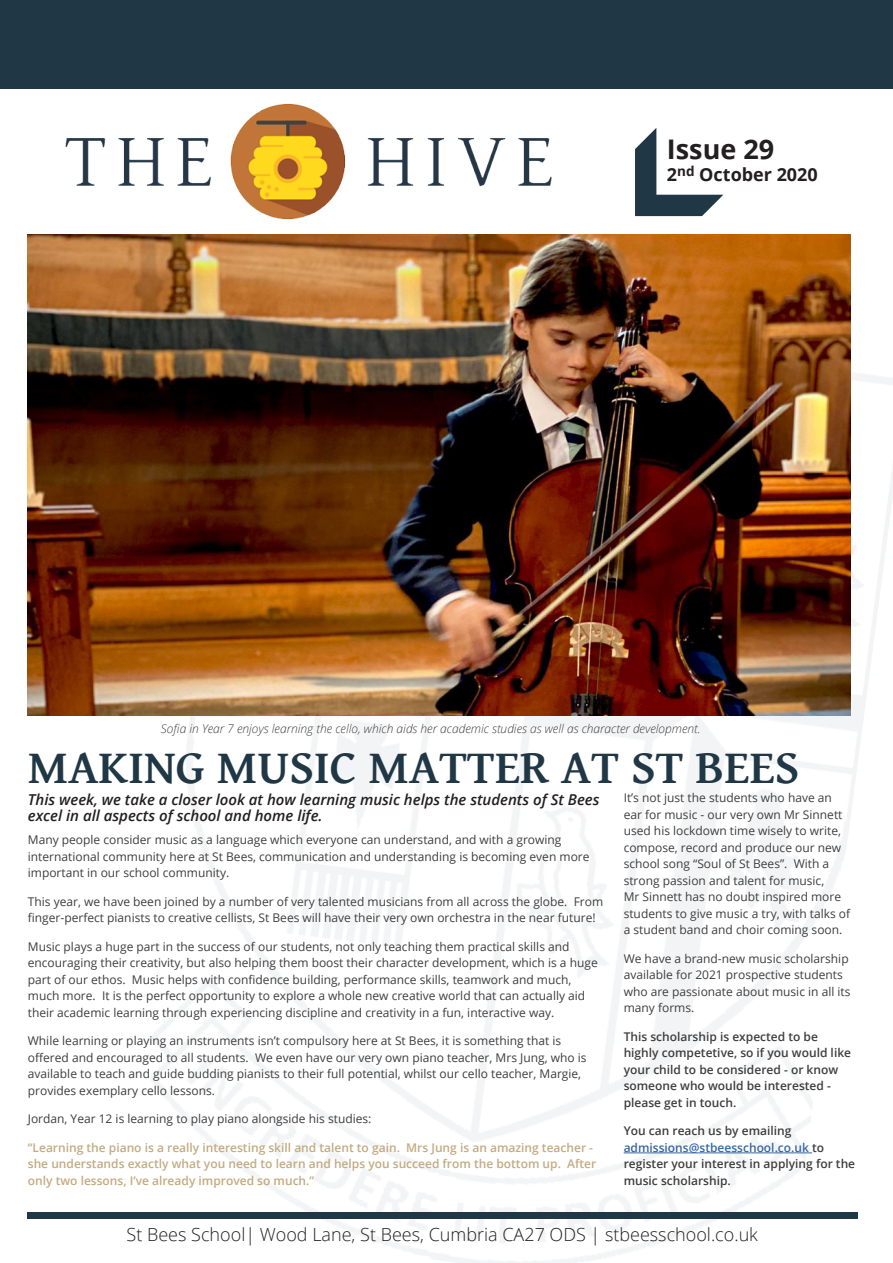
<style>
.page{position:relative;width:893px;height:1263px;background:#fff}
.page>*{position:absolute;margin:0;border:0;box-sizing:border-box;transform-origin:0 0}
._02_Article_Title{font:700 48px "Gentium Basic";color:#203746}
.t1{font:700 27px "Open Sans";color:#231f20}
.t2{font:300 18px "Open Sans";color:#231f20}
.t3{font:700 18px "Open Sans";color:#231f20}
._05a_body_text_Intro{font:italic 600 15px/16.5px "Open Sans";color:#231f20}
._05_body_text{font:12px/16.5px "Open Sans";color:#3e3e3f}
._05_body_text-2{font:600 12px/16.5px "Open Sans";color:#3e3e3f}
._05_body_text-3{font:600 12px/16.5px "Open Sans";color:#c2ab80}
._05_body_text-4{font:italic 300 12px "Open Sans";color:#3e3e3f}
.s1{color:#3667a4}
</style>
<div class="page">
<img style="left:124px;top:277px;width:769px;height:986px">
<img style="left:28px;top:234px;width:822px;height:482px">
<div style="left:0;top:0;width:893px;height:88px;background:#203746"></div>
<hr style="left:624px;top:1152px;width:188px;height:1px;background:#3667a4">
<img style="left:65px;top:104px;width:487px;height:115px">
<svg style="left:635px;top:128px;width:88px;height:88px"></svg>
<div style="left:28px;top:1213px;width:830px;height:6px;background:#203746"></div>
<p class="t1" style="left:667px;top:130px;width:109px">Issue 29</p>
<p class="t3" style="left:667px;top:162px;width:152px">2<sup>nd</sup> October 2020</p>
<p class="_05_body_text-4" style="left:161px;top:720px;width:541px">Sofia in Year 7 enjoys learning the cello, which aids her academic studies as well as character development.</p>
<p class="_02_Article_Title" style="left:28px;top:731px;width:773px">MAKING MUSIC MATTER AT ST BEES</p>
<p class="_05a_body_text_Intro" style="left:28px;top:791px;width:573px">This week, we take a closer look at how learning music helps the students of St Bees excel in all aspects of school and home life.</p>
<p class="_05_body_text" style="left:28px;top:831px;width:563px">Many people consider music as a language which everyone can understand, and with a growing international community here at St Bees, communication and understanding is becoming even more important in our school community.</p>
<p class="_05_body_text" style="left:28px;top:893px;width:577px">This year, we have been joined by a number of very talented musicians from all across the globe. From finger-perfect pianists to creative cellists, St Bees will have their very own orchestra in the near future!</p>
<p class="_05_body_text" style="left:28px;top:938px;width:571px">Music plays a huge part in the success of our students, not only teaching them practical skills and encouraging their creativity, but also helping them boost their character development, which is a huge part of our ethos. Music helps with confidence building, performance skills, teamwork and much, much more. It is the perfect opportunity to explore a whole new creative world that can actually aid their academic learning through experiencing discipline and creativity in a fun, interactive way.</p>
<p class="_05_body_text" style="left:28px;top:1032px;width:560px">While learning or playing an instruments isn’t compulsory here at St Bees, it is something that is offered and encouraged to all students. We even have our very own piano teacher, Mrs Jung, who is available to teach and guide budding pianists to their full potential, whilst our cello teacher, Margie, provides exemplary cello lessons.</p>
<p class="_05_body_text" style="left:28px;top:1110px;width:345px">Jordan, Year 12 is learning to play piano alongside his studies:</p>
<p class="_05_body_text-3" style="left:28px;top:1139px;width:570px">“Learning the piano is a really interesting skill and talent to gain. Mrs Jung is an amazing teacher - she understands exactly what you need to learn and helps you succeed from the bottom up. After only two lessons, I’ve already improved so much.”</p>
<p class="_05_body_text" style="left:624px;top:789px;width:228px">It’s not just the students who have an ear for music - our very own Mr Sinnett used his lockdown time wisely to write, compose, record and produce our new school song “Soul of St Bees”. With a strong passion and talent for music,<br>Mr Sinnett has no doubt inspired more students to give music a try, with talks of a student band and choir coming soon.</p>
<p class="_05_body_text" style="left:624px;top:950px;width:228px">We have a brand-new music scholarship available for 2021 prospective students who are passionate about music in all its many forms.</p>
<p class="_05_body_text-2" style="left:624px;top:1028px;width:229px">This scholarship is expected to be highly competetive, so if you would like your child to be considered - or know someone who would be interested - please get in touch.</p>
<p class="_05_body_text-2" style="left:624px;top:1122px;width:169px">You can reach us by emailing</p>
<p class="_05_body_text-2" style="left:624px;top:1139px;width:233px"><span class="s1">admissions@stbeesschool.co.uk</span> to register your interest in applying for the music scholarship.</p>
<p class="t2" style="left:127px;top:1222px;width:633px">St Bees School| Wood Lane, St Bees, Cumbria CA27 ODS | stbeesschool.co.uk</p>
</div>
